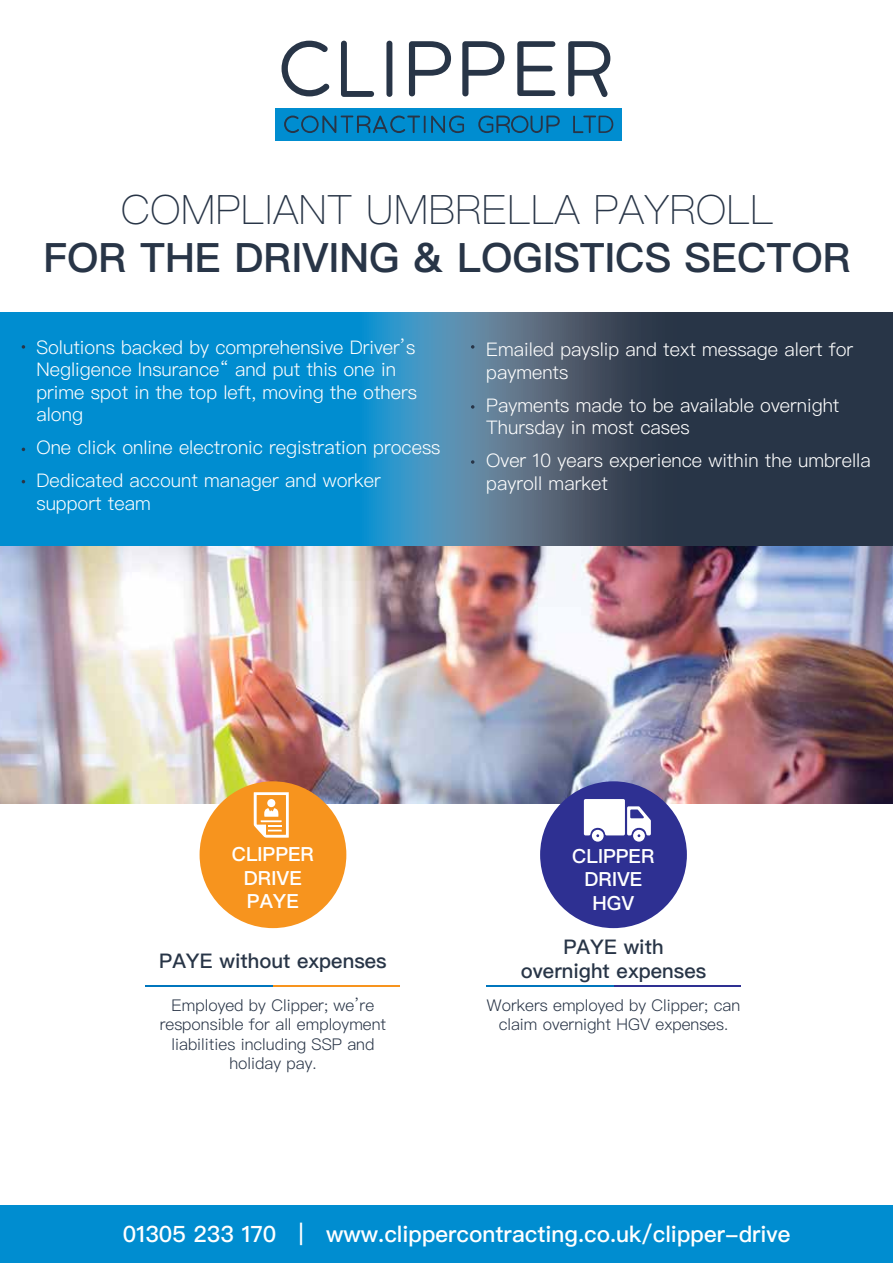
<style>
.page{position:relative;width:893px;height:1263px;background:#fff}
.page>*{position:absolute;margin:0;border:0;box-sizing:border-box;transform-origin:0 0}
.t1{font:600 40.5px "Ping Fang TC";color:#283547}
.t2{font:100 40.5px "Ping Fang TC";color:#283547}
.t3{font:500 22.5px "Ping Fang TC";color:#fff}
.t4{font:500 20.25px/24.3px "Ping Fang TC";color:#283547;text-align:center}
.t5{font:600 19.5px/23.4px "Ping Fang TC";color:#fff;text-align:center}
.t6{font:300 18.75px/22.5px "Ping Fang HK";color:#fff}
.t7{font:300 16.2px/19.4px "Ping Fang HK";color:#293547;text-align:center}
</style>
<div class="page">
<div style="left:0;top:313px;width:893px;height:234px;background:#008dd0"></div>
<svg style="left:358px;top:313px;width:535px;height:234px;background:#395770"></svg>
<img style="left:0;top:547px;width:893px;height:257px">
<div style="left:0;top:1205px;width:893px;height:58px;background:#008dd0"></div>
<hr style="left:613px;top:986px;width:127px;height:1px;background:#2e3092">
<div style="left:275px;top:108px;width:346px;height:32px;background:#008dd0"></div>
<svg style="left:409px;top:41px;width:42px;height:55px"></svg>
<svg style="left:462px;top:41px;width:42px;height:55px"></svg>
<svg style="left:517px;top:41px;width:38px;height:55px"></svg>
<svg style="left:282px;top:41px;width:47px;height:55px"></svg>
<svg style="left:341px;top:40px;width:33px;height:57px"></svg>
<svg style="left:386px;top:41px;width:6px;height:56px"></svg>
<svg style="left:568px;top:41px;width:42px;height:56px"></svg>
<svg style="left:284px;top:115px;width:180px;height:18px"></svg>
<svg style="left:478px;top:116px;width:82px;height:17px"></svg>
<svg style="left:573px;top:116px;width:40px;height:17px"></svg>
<div style="left:540px;top:781px;width:147px;height:147px;background:#2e3092;border-radius:50%"></div>
<hr style="left:145px;top:986px;width:128px;height:1px;background:#0076bd">
<hr style="left:273px;top:986px;width:127px;height:1px;background:#f7941e">
<div style="left:200px;top:781px;width:146px;height:147px;background:#f7941e;border-radius:50%"></div>
<hr style="left:486px;top:986px;width:127px;height:1px;background:#0076bd">
<svg style="left:254px;top:792px;width:35px;height:46px"></svg>
<svg style="left:22px;top:345px;width:3px;height:4px"></svg>
<svg style="left:471px;top:345px;width:3px;height:4px"></svg>
<svg style="left:471px;top:405px;width:3px;height:4px"></svg>
<svg style="left:471px;top:460px;width:3px;height:4px"></svg>
<svg style="left:584px;top:799px;width:67px;height:43px"></svg>
<h1 class="t2" style="left:121px;top:184px;width:654px">COMPLIANT UMBRELLA PAYROLL</h1>
<h1 class="t1" style="left:44px;top:233px;width:809px">FOR THE DRIVING &amp; LOGISTICS SECTOR</h1>
<p class="t6" style="left:36px;top:336px;width:382px">Solutions backed by comprehensive Driver’s Negligence Insurance“ and put this one in prime spot in the top left, moving the others along</p>
<p class="t6" style="left:36px;top:431px;width:406px;line-height:33px">One click online electronic registration process<br>Dedicated account manager and worker</p>
<p class="t6" style="left:36px;top:492px;width:116px">support team</p>
<p class="t6" style="left:486px;top:338px;width:369px">Emailed payslip and text message alert for payments</p>
<p class="t6" style="left:486px;top:393px;width:355px">Payments made to be available overnight<br>Thursday in most cases</p>
<p class="t6" style="left:486px;top:449px;width:386px">Over 10 years experience within the umbrella payroll market</p>
<p class="t5" style="left:232px;top:842px;width:84px">CLIPPER<br>DRIVE<br>PAYE</p>
<p class="t4" style="left:159px;top:949px;width:229px">PAYE without expenses</p>
<p class="t7" style="left:160px;top:995px;width:228px">Employed by Clipper; we’re responsible for all employment liabilities including SSP and holiday pay.</p>
<p class="t5" style="left:572px;top:844px;width:84px">CLIPPER<br>DRIVE<br>HGV</p>
<p class="t4" style="left:521px;top:934px;width:187px">PAYE with overnight expenses</p>
<p class="t7" style="left:487px;top:995px;width:255px">Workers employed by Clipper; can claim overnight HGV expenses.</p>
<p class="t3" style="left:123px;top:1220px;width:669px">01305 233 170 | www.clippercontracting.co.uk/clipper-drive</p>
</div>
